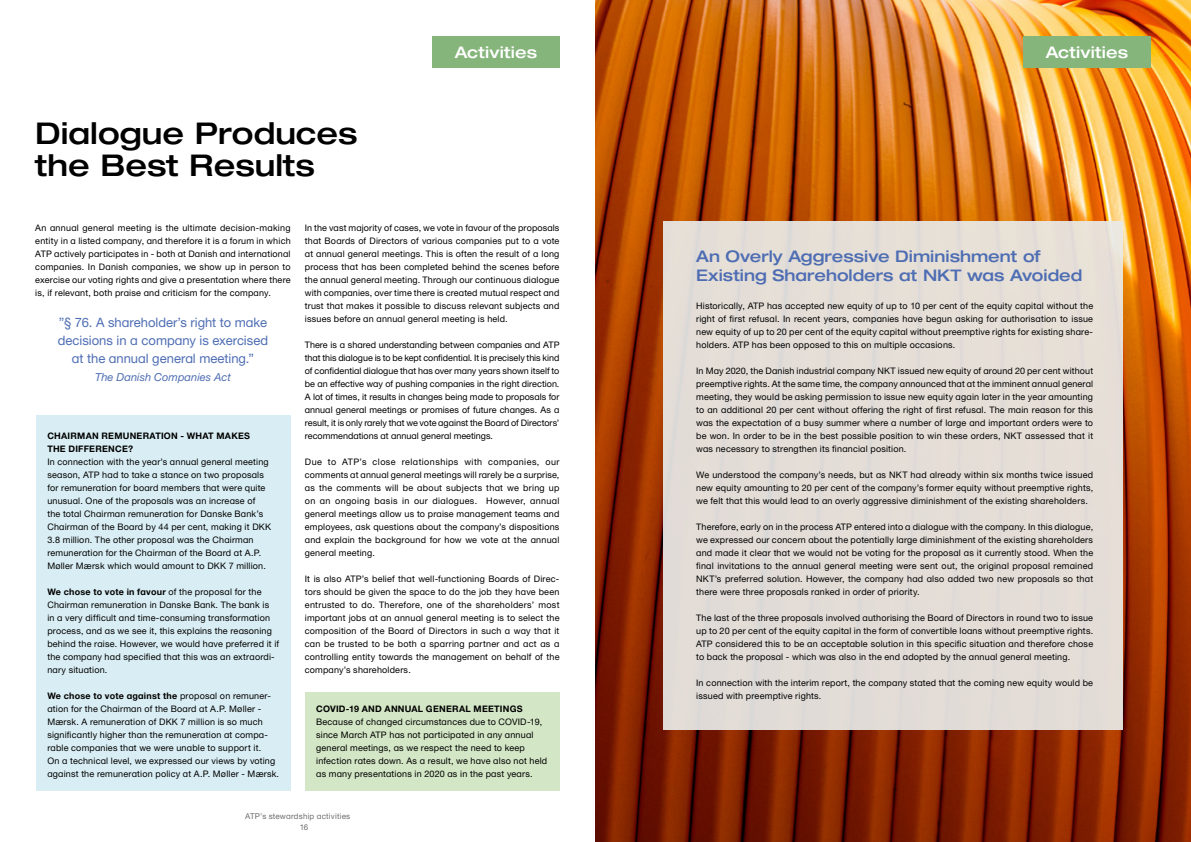
<style>
.page{position:relative;width:1191px;height:842px;background:#fff}
.page>*{position:absolute;margin:0;border:0;box-sizing:border-box;transform-origin:0 0}
.Kapiteloverskrift_H2{font:500 30px/32px "Helvetica Neue ATP Head";color:#000}
.Sto_box_overskrift_H{font:500 16px/19.2px "Helvetica Neue ATP Head";color:#4e6db3}
.Tag{font:500 16px "Helvetica Neue ATP Head";letter-spacing:.01em;color:#fff}
.t1{font:13px/18px "Helvetica Neue ATP Body";letter-spacing:-.005em;color:#4e6db3;text-align:center}
.t2{font:italic 11px "Helvetica Neue ATP Body";letter-spacing:.005em;color:#4e6db3}
.Brødtekst{font:9px/13px "Helvetica Neue ATP Body";letter-spacing:.02em;color:#000;text-align:justify}
.Box_overskrift{font:700 9px/13px "Helvetica Neue ATP Body";letter-spacing:.03em;color:#000}
.t3{font:8px "Helvetica Neue ATP Body";letter-spacing:.025em;color:#706f6f}
.s1{font-weight:700}
</style>
<div class="page">
<div style="left:432px;top:36px;width:127px;height:31px;background:#85b57b"></div>
<div style="left:36px;top:415px;width:255px;height:376px;background:#d9eef4"></div>
<div style="left:305px;top:692px;width:254px;height:99px;background:#d3e6c5"></div>
<img style="left:595px;top:0;width:596px;height:842px">
<div style="left:1023px;top:36px;width:127px;height:31px;background:#85b57b"></div>
<div style="left:663px;top:222px;width:460px;height:508px;background:#e4ddd7"></div>
<h2 class="Kapiteloverskrift_H2" style="left:35px;top:117px;width:324px">Dialogue Produces the Best Results</h2>
<h2 class="Tag" style="left:455px;top:42px;width:84px">Activities</h2>
<p class="Brødtekst" style="left:35px;top:221px;width:257px">An annual general meeting is the ultimate decision-making entity in a listed company, and therefore it is a forum in which ATP actively participates in - both at Danish and international companies. In Danish companies, we show up in person to exercise our voting rights and give a presentation where there is, if relevant, both praise and criticism for the company.</p>
<p class="t1" style="left:58px;top:313px;width:212px">”§ 76. A shareholder’s right to make decisions in a company is exercised at the annual general meeting.”</p>
<p class="t2" style="left:95px;top:370px;width:137px">The Danish Companies Act</p>
<h3 class="Box_overskrift" style="left:47px;top:429px;width:204px">CHAIRMAN REMUNERATION - WHAT MAKES<br>THE DIFFERENCE?</h3>
<p class="Brødtekst" style="left:47px;top:455px;width:225px;text-align:left">In connection with the year’s annual general meeting season, ATP had to take a stance on two proposals for remuneration for board members that were quite unusual. One of the proposals was an increase of<br>the total Chairman remuneration for Danske Bank’s Chairman of the Board by 44 per cent, making it DKK 3.8 million. The other proposal was the Chairman remuneration for the Chairman of the Board at A.P.<br>Møller Mærsk which would amount to DKK 7 million.</p>
<p class="Brødtekst" style="left:47px;top:585px;width:233px;text-align:left"><span class="s1">We chose to vote in favour</span> of the proposal for the Chairman remuneration in Danske Bank. The bank is<br>in a very difficult and time-consuming transformation process, and as we see it, this explains the reasoning behind the raise. However, we would have preferred it if the company had specified that this was an extraordi&shy;nary situation.</p>
<p class="Brødtekst" style="left:47px;top:689px;width:233px;text-align:left"><span class="s1">We chose to vote against the</span> proposal on remuner&shy;ation for the Chairman of the Board at A.P. Møller - Mærsk. A remuneration of DKK 7 million is so much significantly higher than the remuneration at compa&shy;rable companies that we were unable to support it.<br>On a technical level, we expressed our views by voting against the remuneration policy at A.P. Møller - Mærsk.</p>
<p class="Brødtekst" style="left:305px;top:221px;width:256px">In the vast majority of cases, we vote in favour of the proposals that Boards of Directors of various companies put to a vote at annual general meetings. This is often the result of a long process that has been completed behind the scenes before the annual general meeting. Through our continuous dialogue with companies, over time there is created mutual respect and trust that makes it possible to discuss relevant subjects and issues before an annual general meeting is held.</p>
<p class="Brødtekst" style="left:305px;top:338px;width:256px">There is a shared understanding between companies and ATP that this dialogue is to be kept confidential. It is precisely this kind of confidential dialogue that has over many years shown itself to be an effective way of pushing companies in the right direction.<br>A lot of times, it results in changes being made to proposals for annual general meetings or promises of future changes. As a result, it is only rarely that we vote against the Board of Directors’ recommendations at annual general meetings.</p>
<p class="Brødtekst" style="left:305px;top:455px;width:256px">Due to ATP’s close relationships with companies, our comments at annual general meetings will rarely be a surprise, as the comments will be about subjects that we bring up on an ongoing basis in our dialogues. However, annual general meetings allow us to praise management teams and employees, ask questions about the company’s dispositions and explain the background for how we vote at the annual general meeting.</p>
<p class="Brødtekst" style="left:305px;top:572px;width:256px">It is also ATP’s belief that well-functioning Boards of Direc&shy;tors should be given the space to do the job they have been entrusted to do. Therefore, one of the shareholders’ most important jobs at an annual general meeting is to select the composition of the Board of Directors in such a way that it can be trusted to be both a sparring partner and act as a controlling entity towards the management on behalf of the company’s shareholders.</p>
<h3 class="Box_overskrift" style="left:316px;top:702px;width:208px">COVID-19 AND ANNUAL GENERAL MEETINGS</h3>
<p class="Brødtekst" style="left:316px;top:715px;width:233px;text-align:left">Because of changed circumstances due to COVID-19, since March ATP has not participated in any annual general meetings, as we respect the need to keep infection rates down. As a result, we have also not held as many presentations in 2020 as in the past years.</p>
<p class="t3" style="left:245px;top:811px;width:106px">ATP’s stewardship activities</p>
<p class="t3" style="left:300px;top:822px;width:10px">16</p>
<h2 class="Tag" style="left:1045px;top:42px;width:84px">Activities</h2>
<h3 class="Sto_box_overskrift_H" style="left:696px;top:247px;width:387px">An Overly Aggressive Diminishment of<br>Existing Shareholders at NKT was Avoided</h3>
<p class="Brødtekst" style="left:696px;top:299px;width:398px">Historically, ATP has accepted new equity of up to 10 per cent of the equity capital without the right of first refusal. In recent years, companies have begun asking for authorisation to issue new equity of up to 20 per cent of the equity capital without preemptive rights for existing share&shy;holders. ATP has been opposed to this on multiple occasions.</p>
<p class="Brødtekst" style="left:696px;top:364px;width:398px">In May 2020, the Danish industrial company NKT issued new equity of around 20 per cent without preemptive rights. At the same time, the company announced that at the imminent annual general meeting, they would be asking permission to issue new equity again later in the year amounting to an additional 20 per cent without offering the right of first refusal. The main reason for this was the expectation of a busy summer where a number of large and important orders were to be won. In order to be in the best possible position to win these orders, NKT assessed that it was necessary to strengthen its financial position.</p>
<p class="Brødtekst" style="left:696px;top:468px;width:398px">We understood the company’s needs, but as NKT had already within six months twice issued new equity amounting to 20 per cent of the company’s former equity without preemptive rights, we felt that this would lead to an overly aggressive diminishment of the existing shareholders.</p>
<p class="Brødtekst" style="left:696px;top:520px;width:398px">Therefore, early on in the process ATP entered into a dialogue with the company. In this dialogue, we expressed our concern about the potentially large diminishment of the existing shareholders and made it clear that we would not be voting for the proposal as it currently stood. When the final invitations to the annual general meeting were sent out, the original proposal remained NKT’s preferred solution. However, the company had also added two new proposals so that there were three proposals ranked in order of priority.</p>
<p class="Brødtekst" style="left:696px;top:611px;width:398px">The last of the three proposals involved authorising the Board of Directors in round two to issue up to 20 per cent of the equity capital in the form of convertible loans without preemptive rights.<br>ATP considered this to be an acceptable solution in this specific situation and therefore chose to back the proposal - which was also in the end adopted by the annual general meeting.</p>
<p class="Brødtekst" style="left:696px;top:676px;width:398px">In connection with the interim report, the company stated that the coming new equity would be issued with preemptive rights.</p>
</div>
